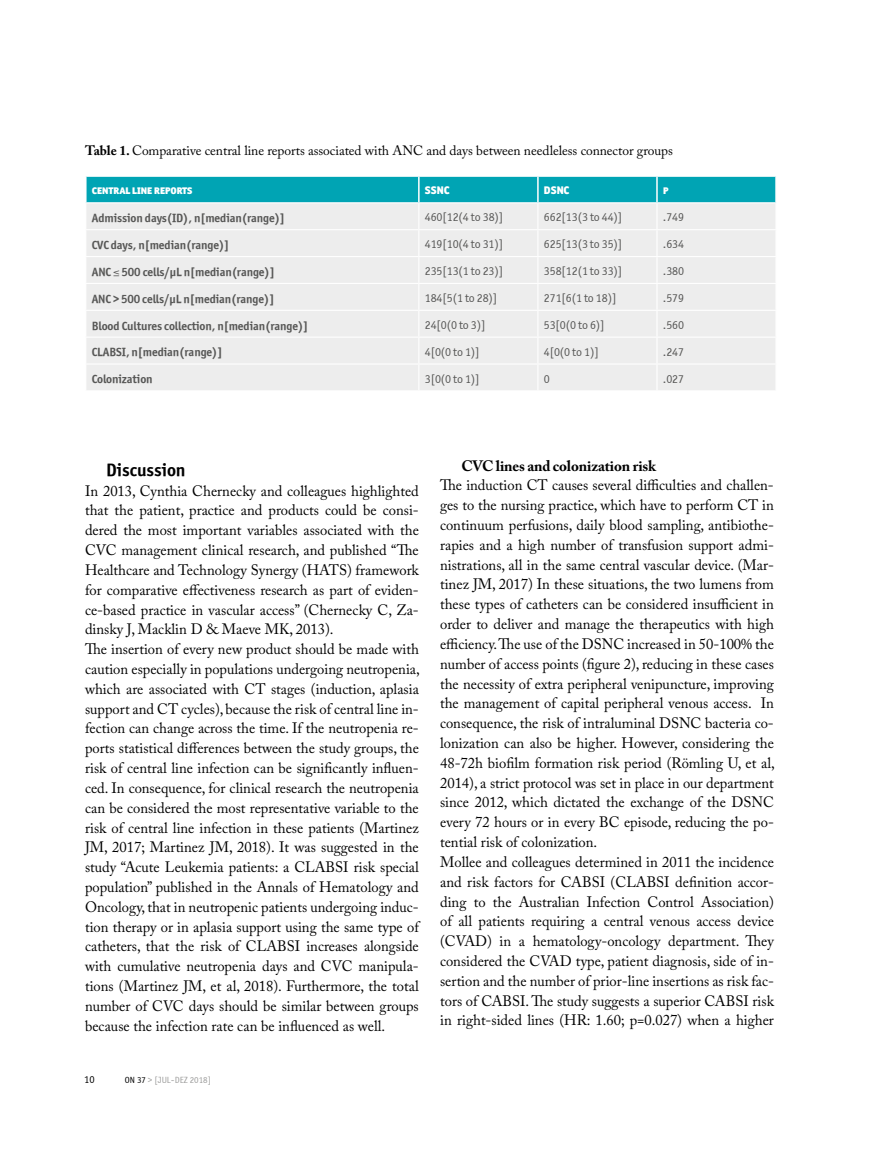
<style>
.page{position:relative;width:893px;height:1149px;background:#fff}
.page>*{position:absolute;margin:0;border:0;box-sizing:border-box;transform-origin:0 0}
.t1{font:18px "Officina Sans ITCTT Bold";letter-spacing:-.005em;color:#000}
.t2{font:15px/19.8px "Adobe Caslon Pro";color:#000}
.t3{font:700 15px "Adobe Caslon Pro";letter-spacing:-.01em;color:#000}
.t4{font:13.5px "Adobe Caslon Pro";letter-spacing:-.005em;color:#000}
.t5{font:12px "Officina Sans ITCTT Bold";letter-spacing:-.01em;color:#575756}
.t6{font:12px "Officina Sans ITCTT Book";letter-spacing:-.01em;color:#575756}
.t7{font:11.1px "Officina San ITC Black SC";letter-spacing:-.005em;color:#fff}
.t8{font:10.5px "Officina Sans ITCTT Book";color:#000}
.t9{font:9px "Officina Sans ITCTT Book";color:#9d9d9c}
.s1{font-weight:700}
.s2{color:#000}
</style>
<div class="page">
<svg style="left:85px;top:177px;width:691px;height:213px;background:#d0e4e6"></svg>
<hr style="left:775px;top:364px;width:2px;height:26px;background:#fff">
<hr style="left:85px;top:256px;width:334px;height:1px;background:#fff">
<hr style="left:85px;top:283px;width:334px;height:1px;background:#fff">
<hr style="left:85px;top:309px;width:334px;height:2px;background:#fff">
<hr style="left:85px;top:336px;width:334px;height:1px;background:#fff">
<hr style="left:85px;top:363px;width:334px;height:1px;background:#fff">
<hr style="left:419px;top:256px;width:119px;height:1px;background:#fff">
<hr style="left:419px;top:283px;width:119px;height:1px;background:#fff">
<hr style="left:419px;top:309px;width:119px;height:2px;background:#fff">
<hr style="left:419px;top:336px;width:119px;height:1px;background:#fff">
<hr style="left:419px;top:363px;width:119px;height:1px;background:#fff">
<hr style="left:538px;top:256px;width:119px;height:1px;background:#fff">
<hr style="left:538px;top:283px;width:119px;height:1px;background:#fff">
<hr style="left:538px;top:309px;width:119px;height:2px;background:#fff">
<hr style="left:538px;top:336px;width:119px;height:1px;background:#fff">
<hr style="left:538px;top:363px;width:119px;height:1px;background:#fff">
<hr style="left:657px;top:256px;width:120px;height:1px;background:#fff">
<hr style="left:657px;top:283px;width:120px;height:1px;background:#fff">
<hr style="left:657px;top:309px;width:120px;height:2px;background:#fff">
<hr style="left:657px;top:336px;width:120px;height:1px;background:#fff">
<hr style="left:657px;top:363px;width:120px;height:1px;background:#fff">
<hr style="left:418px;top:177px;width:2px;height:25px;background:#fff">
<hr style="left:537px;top:177px;width:2px;height:25px;background:#fff">
<hr style="left:656px;top:177px;width:2px;height:25px;background:#fff">
<hr style="left:775px;top:177px;width:2px;height:25px;background:#fff">
<p class="t4" style="left:85px;top:142px;width:589px"><span class="s1">Table 1.</span> Comparative central line reports associated with ANC and days between needleless connector groups</p>
<p class="t7" style="left:92px;top:183px;width:102px">central line reports</p>
<p class="t7" style="left:425px;top:183px;width:26px">SSNC</p>
<p class="t7" style="left:544px;top:183px;width:27px">DSNC</p>
<p class="t7" style="left:663px;top:183px;width:7px">p</p>
<p class="t5" style="left:92px;top:210px;width:195px">Admission days(ID), n[median(range)]</p>
<p class="t6" style="left:425px;top:210px;width:80px">460[12(4 to 38)]</p>
<p class="t6" style="left:544px;top:210px;width:80px">662[13(3 to 44)]</p>
<p class="t6" style="left:663px;top:210px;width:23px">.749</p>
<p class="t5" style="left:92px;top:237px;width:139px">CVC days, n[median(range)]</p>
<p class="t6" style="left:425px;top:237px;width:80px">419[10(4 to 31)]</p>
<p class="t6" style="left:544px;top:237px;width:80px">625[13(3 to 35)]</p>
<p class="t6" style="left:663px;top:237px;width:23px">.634</p>
<p class="t5" style="left:92px;top:264px;width:185px">ANC ≤ 500 cells/µL n[median(range)]</p>
<p class="t6" style="left:425px;top:264px;width:80px">235[13(1 to 23)]</p>
<p class="t6" style="left:544px;top:264px;width:80px">358[12(1 to 33)]</p>
<p class="t6" style="left:663px;top:264px;width:23px">.380</p>
<p class="t5" style="left:92px;top:291px;width:184px">ANC &gt; 500 cells/µL n[median(range)]</p>
<p class="t6" style="left:425px;top:291px;width:74px">184[5(1 to 28)]</p>
<p class="t6" style="left:544px;top:291px;width:74px">271[6(1 to 18)]</p>
<p class="t6" style="left:663px;top:291px;width:23px">.579</p>
<p class="t5" style="left:92px;top:318px;width:218px">Blood Cultures collection, n[median(range)]</p>
<p class="t6" style="left:425px;top:318px;width:62px">24[0(0 to 3)]</p>
<p class="t6" style="left:544px;top:318px;width:62px">53[0(0 to 6)]</p>
<p class="t6" style="left:663px;top:318px;width:23px">.560</p>
<p class="t5" style="left:92px;top:345px;width:132px">CLABSI, n[median(range)]</p>
<p class="t6" style="left:425px;top:345px;width:56px">4[0(0 to 1)]</p>
<p class="t6" style="left:544px;top:345px;width:56px">4[0(0 to 1)]</p>
<p class="t6" style="left:663px;top:345px;width:23px">.247</p>
<p class="t5" style="left:92px;top:371px;width:63px">Colonization</p>
<p class="t6" style="left:425px;top:371px;width:56px">3[0(0 to 1)]</p>
<p class="t6" style="left:544px;top:371px;width:7px">0</p>
<p class="t6" style="left:663px;top:371px;width:23px">.027</p>
<p class="t1" style="left:106px;top:458px;width:81px">Discussion</p>
<p class="t2" style="left:85px;top:480px;width:336px">In 2013, Cynthia Chernecky and colleagues highlighted that the patient, practice and products could be consi&shy;dered the most important variables associated with the CVC management clinical research, and published “The Healthcare and Technology Synergy (HATS) framework for comparative effectiveness research as part of eviden&shy;ce-based practice in vascular access” (Chernecky C, Za&shy;dinsky J, Macklin D &amp; Maeve MK, 2013).<br>The insertion of every new product should be made with caution especially in populations undergoing neutropenia, which are associated with CT stages (induction, aplasia support and CT cycles), because the risk of central line in&shy;fection can change across the time. If the neutropenia re&shy;ports statistical differences between the study groups, the risk of central line infection can be significantly influen&shy;ced. In consequence, for clinical research the neutropenia can be considered the most representative variable to the risk of central line infection in these patients (Martinez JM, 2017; Martinez JM, 2018). It was suggested in the study “Acute Leukemia patients: a CLABSI risk special population” published in the Annals of Hematology and Oncology, that in neutropenic patients undergoing induc&shy;tion therapy or in aplasia support using the same type of catheters, that the risk of CLABSI increases alongside with cumulative neutropenia days and CVC manipula&shy;tions (Martinez JM, et al, 2018). Furthermore, the total number of CVC days should be similar between groups because the infection rate can be influenced as well.</p>
<p class="t8" style="left:84px;top:1073px;width:12px">10</p>
<p class="t9" style="left:125px;top:1074px;width:88px"><span class="s2">On 37</span> &gt; [Jul-dez 2018]</p>
<p class="t3" style="left:461px;top:456px;width:196px">CVC lines and colonization risk</p>
<p class="t2" style="left:440px;top:475px;width:336px">The induction CT causes several difficulties and challen&shy;ges to the nursing practice, which have to perform CT in continuum perfusions, daily blood sampling, antibiothe&shy;rapies and a high number of transfusion support admi&shy;nistrations, all in the same central vascular device. (Mar&shy;tinez JM, 2017) In these situations, the two lumens from these types of catheters can be considered insufficient in order to deliver and manage the therapeutics with high efficiency. The use of the DSNC increased in 50-100% the number of access points (figure 2), reducing in these cases the necessity of extra peripheral venipuncture, improving the management of capital peripheral venous access. In consequence, the risk of intraluminal DSNC bacteria co&shy;lonization can also be higher. However, considering the 48-72h biofilm formation risk period (Römling U, et al, 2014), a strict protocol was set in place in our department since 2012, which dictated the exchange of the DSNC every 72 hours or in every BC episode, reducing the po&shy;tential risk of colonization.<br>Mollee and colleagues determined in 2011 the incidence and risk factors for CABSI (CLABSI definition accor&shy;ding to the Australian Infection Control Association) of all patients requiring a central venous access device (CVAD) in a hematology-oncology department. They considered the CVAD type, patient diagnosis, side of in&shy;sertion and the number of prior-line insertions as risk fac&shy;tors of CABSI. The study suggests a superior CABSI risk in right-sided lines (HR: 1.60; p=0.027) when a higher</p>
</div>
